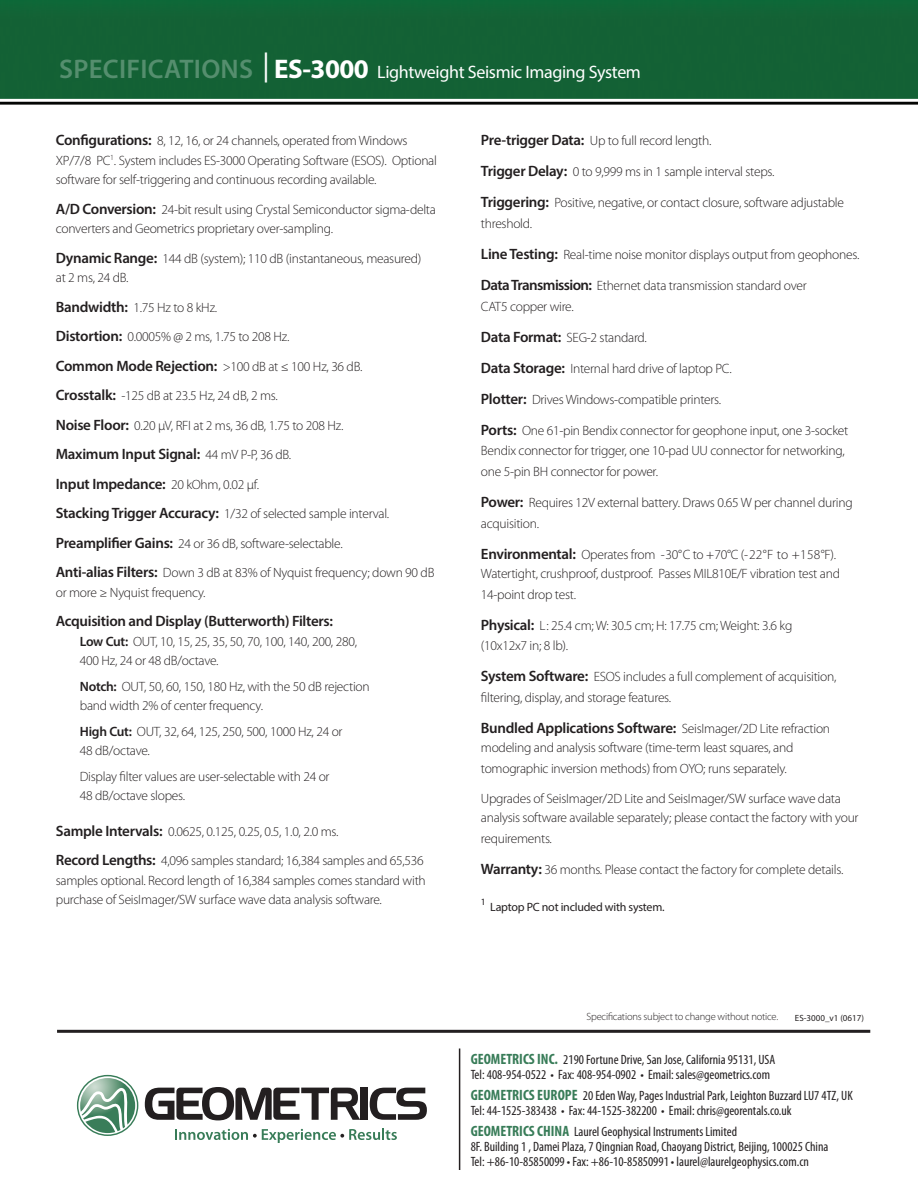
<style>
.page{position:relative;width:918px;height:1188px;background:#fff}
.page>*{position:absolute;margin:0;border:0;box-sizing:border-box;transform-origin:0 0}
.t1{font:18px "Myriad Pro";letter-spacing:-.02em;color:#fff}
.t2{font:600 15px "Myriad Pro";letter-spacing:-.02em;color:#231f20}
.t3{font:300 13.5px/19.5px "Myriad Pro";letter-spacing:-.02em;color:#231f20}
.t4{font:condensed 13.5px/15px "Myriad Pro";color:#231f20}
.t5{font:12px "Myriad Pro";letter-spacing:-.02em;color:#231f20}
.t6{font:300 10.5px "Myriad Pro";letter-spacing:-.02em;color:#231f20}
.t7{font:9.6px "Myriad Pro";color:#231f20}
.t8{font:9px "Myriad Pro";color:#231f20}
.s1{font-weight:600;font-size:27px;color:#558e6e}
.s2{font-weight:700;font-size:27px}
.s3{font-weight:600;font-size:15px}
.s4{font-weight:300;font-size:13.5px}
.s5{font-weight:600}
.s6{font-weight:700;font-size:15px;color:#387c58}
</style>
<div class="page">
<img style="left:0;top:0;width:918px;height:1170px">
<hr style="left:57px;top:1030px;width:813px;height:3px;background:#231f20">
<svg style="left:175px;top:1129px;width:222px;height:14px"></svg>
<div style="left:361px;top:1088px;width:7px;height:32px;background:#231f20"></div>
<svg style="left:370px;top:1088px;width:57px;height:32px"></svg>
<svg style="left:145px;top:1087px;width:215px;height:33px"></svg>
<svg style="left:77px;top:1075px;width:61px;height:61px"></svg>
<hr style="left:459px;top:1048px;width:1px;height:122px;background:#231f20">
<p class="t1" style="left:59px;top:61px;width:583px"><span class="s1">SPECIFICATIONS</span> <sup>|</sup> <span class="s2">ES-3000</span> Lightweight Seismic Imaging System</p>
<p class="t3" style="left:56px;top:131px;width:383px"><span class="s3">Configurations:</span> 8, 12, 16, or 24 channels, operated from Windows<br>XP/7/8 PC<sup>1</sup>. System includes ES-3000 Operating Software (ESOS). Optional software for self-triggering and continuous recording available.</p>
<p class="t3" style="left:56px;top:199px;width:382px"><span class="s3">A/D Conversion:</span> 24-bit result using Crystal Semiconductor sigma-delta converters and Geometrics proprietary over-sampling.</p>
<p class="t3" style="left:56px;top:248px;width:367px"><span class="s3">Dynamic Range:</span> 144 dB (system); 110 dB (instantaneous, measured) at 2 ms, 24 dB.</p>
<p class="t3" style="left:56px;top:297px;width:163px"><span class="s3">Bandwidth:</span> 1.75 Hz to 8 kHz.</p>
<p class="t3" style="left:56px;top:327px;width:235px"><span class="s3">Distortion:</span> 0.0005% @ 2 ms, 1.75 to 208 Hz.</p>
<p class="t2" style="left:56px;top:356px;width:308px">Common Mode Rejection: <span class="s4">&gt;100 dB at ≤ 100 Hz, 36 dB.</span></p>
<p class="t3" style="left:56px;top:386px;width:224px"><span class="s3">Crosstalk:</span> -125 dB at 23.5 Hz, 24 dB, 2 ms.</p>
<p class="t3" style="left:56px;top:415px;width:289px"><span class="s3">Noise Floor:</span> 0.20 μV, RFI at 2 ms, 36 dB, 1.75 to 208 Hz.</p>
<p class="t2" style="left:56px;top:445px;width:237px">Maximum Input Signal: <span class="s4">44 mV P-P, 36 dB.</span></p>
<p class="t2" style="left:56px;top:474px;width:205px">Input Impedance: <span class="s4">20 kOhm, 0.02 μf.</span></p>
<p class="t3" style="left:56px;top:504px;width:335px"><span class="s3">Stacking Trigger Accuracy:</span> 1/32 of selected sample interval.</p>
<p class="t3" style="left:56px;top:533px;width:288px"><span class="s3">Preamplifier Gains:</span> 24 or 36 dB, software-selectable.</p>
<p class="t3" style="left:56px;top:563px;width:380px"><span class="s3">Anti-alias Filters:</span> Down 3 dB at 83% of Nyquist frequency; down 90 dB or more ≥ Nyquist frequency.</p>
<p class="t2" style="left:56px;top:612px;width:279px">Acquisition and Display (Butterworth) Filters:</p>
<p class="t3" style="left:80px;top:631px;width:279px"><span class="s5">Low Cut:</span> OUT, 10, 15, 25, 35, 50, 70, 100, 140, 200, 280,<br>400 Hz, 24 or 48 dB/octave.</p>
<p class="t3" style="left:80px;top:676px;width:291px"><span class="s5">Notch:</span> OUT, 50, 60, 150, 180 Hz, with the 50 dB rejection band width 2% of center frequency.</p>
<p class="t3" style="left:80px;top:721px;width:264px"><span class="s5">High Cut:</span> OUT, 32, 64, 125, 250, 500, 1000 Hz, 24 or<br>48 dB/octave.</p>
<p class="t3" style="left:80px;top:766px;width:251px">Display filter values are user-selectable with 24 or<br>48 dB/octave slopes.</p>
<p class="t3" style="left:56px;top:821px;width:284px"><span class="s3">Sample Intervals:</span> 0.0625, 0.125, 0.25, 0.5, 1.0, 2.0 ms.</p>
<p class="t3" style="left:56px;top:851px;width:371px"><span class="s3">Record Lengths:</span> 4,096 samples standard; 16,384 samples and 65,536 samples optional. Record length of 16,384 samples comes standard with purchase of SeisImager/SW surface wave data analysis software.</p>
<p class="t3" style="left:481px;top:131px;width:232px"><span class="s3">Pre-trigger Data:</span> Up to full record length.</p>
<p class="t3" style="left:481px;top:162px;width:295px"><span class="s3">Trigger Delay:</span> 0 to 9,999 ms in 1 sample interval steps.</p>
<p class="t3" style="left:481px;top:192px;width:365px;line-height:21px"><span class="s3">Triggering:</span> Positive, negative, or contact closure, software adjustable threshold.</p>
<p class="t3" style="left:481px;top:245px;width:380px"><span class="s3">Line Testing:</span> Real-time noise monitor displays output from geophones.</p>
<p class="t3" style="left:481px;top:275px;width:327px;line-height:21px"><span class="s3">Data Transmission:</span> Ethernet data transmission standard over<br>CAT5 copper wire.</p>
<p class="t3" style="left:481px;top:328px;width:167px"><span class="s3">Data Format:</span> SEG-2 standard.</p>
<p class="t3" style="left:481px;top:359px;width:252px"><span class="s3">Data Storage:</span> Internal hard drive of laptop PC.</p>
<p class="t3" style="left:481px;top:390px;width:242px"><span class="s3">Plotter:</span> Drives Windows-compatible printers.</p>
<p class="t3" style="left:481px;top:421px;width:369px"><span class="s3">Ports:</span> One 61-pin Bendix connector for geophone input, one 3-socket<br>Bendix connector for trigger, one 10-pad UU connector for networking,</p>
<p class="t3" style="left:481px;top:461px;width:179px">one 5-pin BH connector for power.</p>
<p class="t3" style="left:481px;top:492px;width:373px;line-height:21px"><span class="s3">Power:</span> Requires 12V external battery. Draws 0.65 W per channel during acquisition.</p>
<p class="t3" style="left:481px;top:544px;width:361px"><span class="s3">Environmental:</span> Operates from -30°C to +70°C (-22°F to +158°F).<br>Watertight, crushproof, dustproof. Passes MIL810E/F vibration test and</p>
<p class="t3" style="left:481px;top:585px;width:97px">14-point drop test.</p>
<p class="t3" style="left:481px;top:616px;width:313px"><span class="s3">Physical:</span> L: 25.4 cm; W: 30.5 cm; H: 17.75 cm; Weight: 3.6 kg (10x12x7 in; 8 lb).</p>
<p class="t3" style="left:481px;top:666px;width:357px;line-height:21px"><span class="s3">System Software:</span> ESOS includes a full complement of acquisition, filtering, display, and storage features.</p>
<p class="t2" style="left:481px;top:718px;width:351px">Bundled Applications Software: <span class="s4">SeisImager/2D Lite refraction</span></p>
<p class="t3" style="left:481px;top:737px;width:314px;line-height:21px">modeling and analysis software (time-term least squares, and tomographic inversion methods) from OYO; runs separately.</p>
<p class="t3" style="left:481px;top:788px;width:379px">Upgrades of SeisImager/2D Lite and SeisImager/SW surface wave data analysis software available separately; please contact the factory with your</p>
<p class="t3" style="left:481px;top:829px;width:73px">requirements.</p>
<p class="t3" style="left:481px;top:860px;width:364px"><span class="s3">Warranty:</span> 36 months. Please contact the factory for complete details.</p>
<p class="t7" style="left:481px;top:896px;width:6px">1</p>
<p class="t5" style="left:490px;top:899px;width:176px">Laptop PC not included with system.</p>
<p class="t6" style="left:586px;top:1010px;width:193px">Specifications subject to change without notice.</p>
<p class="t8" style="left:795px;top:1012px;width:71px">ES-3000_v1 (0617)</p>
<p class="t4" style="left:471px;top:1052px;width:306px"><span class="s6">GEOMETRICS INC.</span> 2190 Fortune Drive, San Jose, California 95131, USA<br>Tel: 408-954-0522 • Fax: 408-954-0902 • Email: sales@geometrics.com</p>
<p class="t4" style="left:471px;top:1088px;width:384px"><span class="s6">GEOMETRICS EUROPE</span> 20 Eden Way, Pages Industrial Park, Leighton Buzzard LU7 4TZ, UK<br>Tel: 44-1525-383438 • Fax: 44-1525-382200 • Email: chris@georentals.co.uk</p>
<p class="t4" style="left:471px;top:1124px;width:268px"><span class="s6">GEOMETRICS CHINA</span> Laurel Geophysical Instruments Limited</p>
<p class="t4" style="left:471px;top:1139px;width:359px">8F. Building 1 , Damei Plaza, 7 Qingnian Road, Chaoyang District, Beijing, 100025 China</p>
<p class="t4" style="left:471px;top:1154px;width:340px">Tel: +86-10-85850099 • Fax: +86-10-85850991 • laurel@laurelgeophysics.com.cn</p>
</div>
